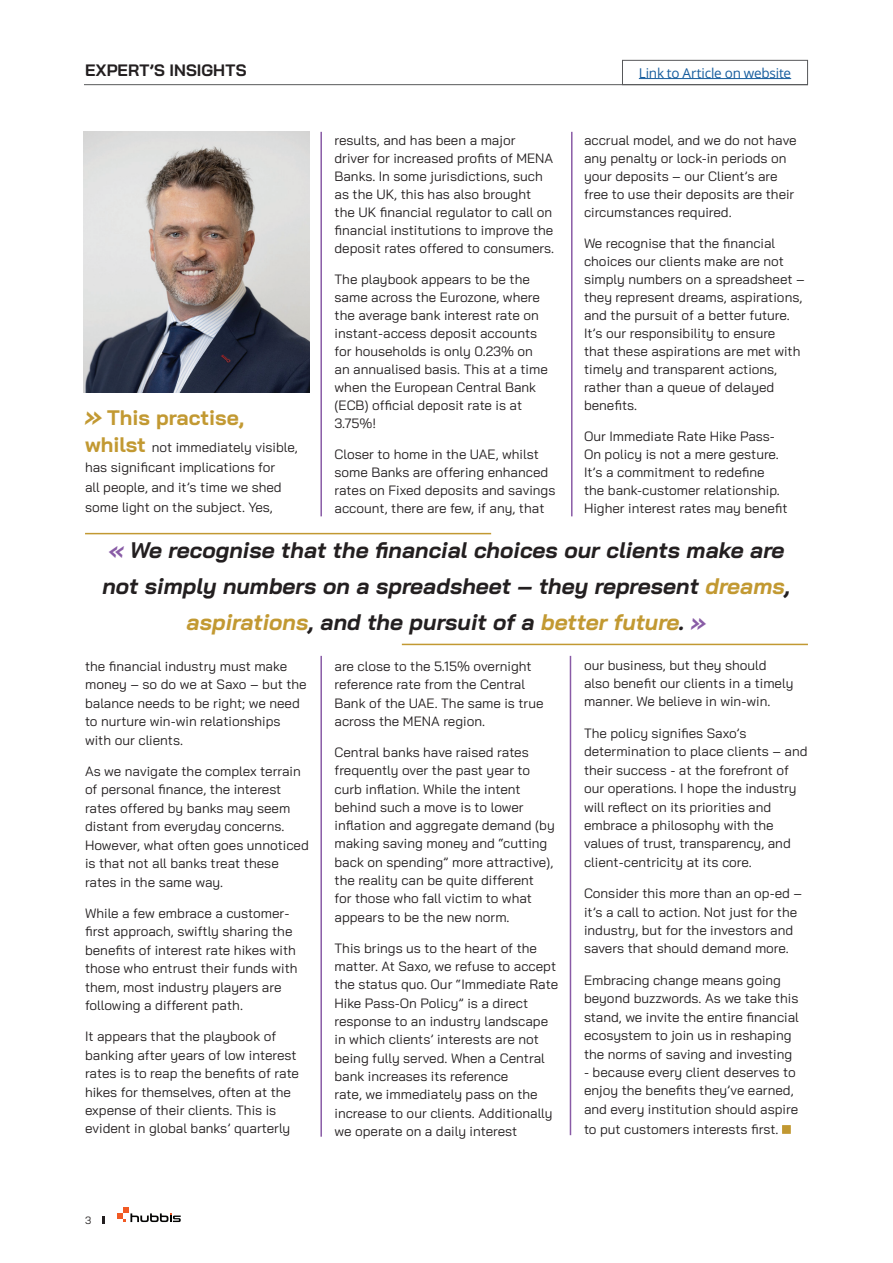
<style>
.page{position:relative;width:893px;height:1263px;background:#fff}
.page>*{position:absolute;margin:0;border:0;box-sizing:border-box;transform-origin:0 0}
.t1{font:italic 700 22.5px/36px "Bai Jamjuree";color:#231f20;text-align:center}
.t2{font:700 21px "Bai Jamjuree";color:#c29932}
.t3{font:700 16.5px "Bai Jamjuree";letter-spacing:.005em;color:#231f20}
.t4{font:13.5px/18px "Bai Jamjuree";color:#231f20}
.t5{font:13.5px "Open Sans";letter-spacing:-.015em;color:#175d9e}
.t6{font:10.5px "Bai Jamjuree";color:#231f20}
.s1{color:#895ca6}
.s2{color:#c29932}
.s3{font-style:italic;font-size:25.5px}
.s4{font-weight:700;font-size:21px;color:#c29932}
</style>
<div class="page">
<svg style="left:117px;top:1207px;width:64px;height:15px"></svg>
<svg style="left:102px;top:1216px;width:2px;height:8px"></svg>
<div style="left:622px;top:60px;width:186px;height:25px;border:1px solid #57585a"></div>
<hr style="left:639px;top:78px;width:152px;height:1px;background:#175d9e">
<hr style="left:320px;top:132px;width:2px;height:384px;background:#895ba6">
<hr style="left:571px;top:132px;width:1px;height:384px;background:#895ba6">
<hr style="left:85px;top:533px;width:406px;height:1px;background:#c29932">
<hr style="left:402px;top:644px;width:406px;height:1px;background:#c29932">
<div style="left:782px;top:1125px;width:9px;height:9px;background:#c19831;border:2px solid #c19831"></div>
<hr style="left:320px;top:656px;width:2px;height:481px;background:#895ba6">
<hr style="left:570px;top:656px;width:1px;height:479px;background:#895ba6">
<img style="left:84px;top:132px;width:225px;height:261px">
<hr style="left:84px;top:84px;width:724px;height:1px;background:#57585a">
<p class="t3" style="left:85px;top:60px;width:163px">EXPERT’S INSIGHTS</p>
<p class="t5" style="left:639px;top:63px;width:154px">Link to Article on website</p>
<p class="t4" style="left:584px;top:131px;width:214px">accrual model, and we do not have any penalty or lock-in periods on your deposits – our Client’s are free to use their deposits are their circumstances required.</p>
<p class="t4" style="left:584px;top:234px;width:222px">We recognise that the financial choices our clients make are not simply numbers on a spreadsheet – they represent dreams, aspirations, and the pursuit of a better future.<br>It’s our responsibility to ensure<br>that these aspirations are met with timely and transparent actions, rather than a queue of delayed benefits.</p>
<p class="t4" style="left:584px;top:427px;width:205px">Our Immediate Rate Hike Pass-<br>On policy is not a mere gesture.<br>It’s a commitment to redefine the bank-customer relationship.<br>Higher interest rates may benefit</p>
<h1 class="t1" style="left:102px;top:532px;width:690px"><span class="s1">«</span> We recognise that the financial choices our clients make are not simply numbers on a spreadsheet – they represent <span class="s2">dreams</span>, <span class="s2">aspirations</span>, and the pursuit of a <span class="s2">better future</span>. <span class="s1">»</span></h1>
<p class="t4" style="left:85px;top:657px;width:223px;line-height:18.5px">the financial industry must make money – so do we at Saxo – but the balance needs to be right; we need to nurture win-win relationships with our clients.</p>
<p class="t4" style="left:85px;top:762px;width:225px;line-height:18.5px">As we navigate the complex terrain of personal finance, the interest rates offered by banks may seem distant from everyday concerns.<br>However, what often goes unnoticed is that not all banks treat these rates in the same way.</p>
<p class="t4" style="left:85px;top:904px;width:214px;line-height:18.5px">While a few embrace a customer&shy;first approach, swiftly sharing the benefits of interest rate hikes with those who entrust their funds with them, most industry players are following a different path.</p>
<p class="t4" style="left:85px;top:1027px;width:216px">It appears that the playbook of banking after years of low interest rates is to reap the benefits of rate hikes for themselves, often at the expense of their clients. This is evident in global banks’ quarterly</p>
<p class="t4" style="left:334px;top:131px;width:221px">results, and has been a major<br>driver for increased profits of MENA Banks. In some jurisdictions, such as the UK, this has also brought the UK financial regulator to call on financial institutions to improve the deposit rates offered to consumers.</p>
<p class="t4" style="left:334px;top:270px;width:215px">The playbook appears to be the same across the Eurozone, where the average bank interest rate on instant-access deposit accounts for households is only 0.23% on an annualised basis. This at a time when the European Central Bank (ECB) official deposit rate is at<br>3.75%!</p>
<p class="t4" style="left:334px;top:445px;width:222px">Closer to home in the UAE, whilst some Banks are offering enhanced rates on Fixed deposits and savings account, there are few, if any, that</p>
<h2 class="t2" style="left:85px;top:405px;width:161px"><span class="s3">»</span> This practise,</h2>
<p class="t4" style="left:85px;top:437px;width:214px;line-height:20px"><span class="s4">whilst</span> not immediately visible, has significant implications for<br>all people, and it’s time we shed some light on the subject. Yes,</p>
<p class="t4" style="left:584px;top:655px;width:211px;line-height:18.5px">our business, but they should also benefit our clients in a timely manner. We believe in win-win.</p>
<p class="t4" style="left:584px;top:724px;width:225px;line-height:18.5px">The policy signifies Saxo’s determination to place clients – and their success - at the forefront of our operations. I hope the industry will reflect on its priorities and embrace a philosophy with the values of trust, transparency, and client-centricity at its core.</p>
<p class="t4" style="left:584px;top:884px;width:220px;line-height:18.5px">Consider this more than an op-ed – it’s a call to action. Not just for the industry, but for the investors and savers that should demand more.</p>
<p class="t4" style="left:584px;top:971px;width:216px;line-height:18.5px">Embracing change means going beyond buzzwords. As we take this stand, we invite the entire financial ecosystem to join us in reshaping the norms of saving and investing</p>
<p class="t4" style="left:584px;top:1063px;width:216px;line-height:18.5px">- because every client deserves to enjoy the benefits they’ve earned, and every institution should aspire</p>
<p class="t4" style="left:584px;top:1120px;width:196px">to put customers interests first.</p>
<p class="t4" style="left:334px;top:657px;width:211px">are close to the 5.15% overnight reference rate from the Central<br>Bank of the UAE. The same is true across the MENA region.</p>
<p class="t4" style="left:334px;top:743px;width:222px">Central banks have raised rates frequently over the past year to curb inflation. While the intent behind such a move is to lower inflation and aggregate demand (by making saving money and “cutting back on spending” more attractive), the reality can be quite different<br>for those who fall victim to what appears to be the new norm.</p>
<p class="t4" style="left:334px;top:939px;width:225px">This brings us to the heart of the matter. At Saxo, we refuse to accept the status quo. Our “Immediate Rate Hike Pass-On Policy” is a direct response to an industry landscape in which clients’ interests are not being fully served. When a Central bank increases its reference<br>rate, we immediately pass on the increase to our clients. Additionally we operate on a daily interest</p>
<p class="t6" style="left:85px;top:1211px;width:8px">3</p>
</div>
